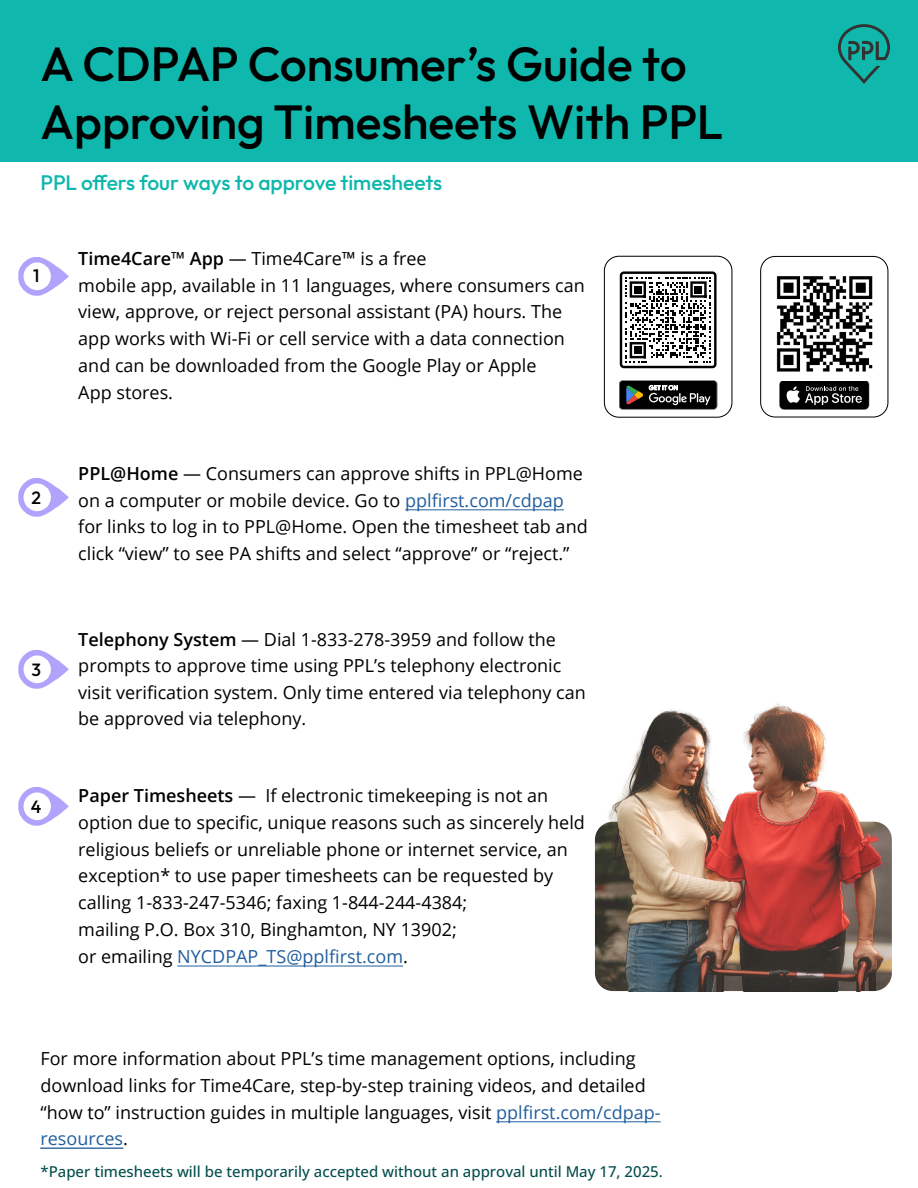
<style>
.page{position:relative;width:918px;height:1188px;background:#fff}
.page>*{position:absolute;margin:0;border:0;box-sizing:border-box;transform-origin:0 0}
.t1{font:500 48px/57.6px "Outfit";color:#000}
.t2{font:500 21px "Outfit";color:#0fb7ac}
.t3{font:18px/26.7px "Open Sans";color:#000}
.t4{font:500 17.7px "Outfit";color:#000}
.t5{font:500 15px "Open Sans";color:#004d4b}
.s1{font-weight:600}
.s2{color:#215e9e}
.s3{font-style:inherit}
</style>
<div class="page">
<div style="left:0;top:0;width:918px;height:162px;background:#0fb7ac"></div>
<svg style="left:838px;top:24px;width:52px;height:60px"></svg>
<img style="left:594px;top:702px;width:298px;height:289px">
<svg style="left:604px;top:256px;width:128px;height:162px"></svg>
<div style="left:695px;top:286px;width:7px;height:7px;background:#000"></div>
<svg style="left:760px;top:256px;width:128px;height:162px"></svg>
<img style="left:768px;top:267px;width:114px;height:114px">
<img style="left:18px;top:257px;width:51px;height:38px">
<img style="left:18px;top:479px;width:51px;height:38px">
<img style="left:18px;top:651px;width:51px;height:37px">
<img style="left:18px;top:787px;width:51px;height:38px">
<hr style="left:405px;top:509px;width:159px;height:1px;background:#215e9e">
<hr style="left:177px;top:966px;width:226px;height:1px;background:#215e9e">
<hr style="left:496px;top:1121px;width:165px;height:1px;background:#215e9e">
<hr style="left:40px;top:1148px;width:83px;height:1px;background:#215e9e">
<h1 class="t1" style="left:40px;top:37px;width:684px">A CDPAP Consumer’s Guide to<br>Approving Timesheets With PPL</h1>
<p class="t2" style="left:40px;top:169px;width:403px">PPL offers four ways to approve timesheets</p>
<p class="t4" style="left:33px;top:265px;width:8px">1</p>
<p class="t4" style="left:31px;top:486px;width:11px">2</p>
<p class="t4" style="left:31px;top:658px;width:11px">3</p>
<p class="t4" style="left:31px;top:795px;width:12px">4</p>
<p class="t3" style="left:78px;top:245px;width:508px"><span class="s1">Time4Care™ App</span> — Time4Care™ is a free<br>mobile app, available in 11 languages, where consumers can view, approve, or reject personal assistant (PA) hours. The app works with Wi-Fi or cell service with a data connection and can be downloaded from the Google Play or Apple<br>App stores.</p>
<p class="t3" style="left:78px;top:460px;width:511px"><span class="s1">PPL@Home</span> — Consumers can approve shifts in PPL@Home on a computer or mobile device. Go to <span class="s2">pplfirst.com/cdpap </span>for links to log in to PPL@Home. Open the timesheet tab and click “view” to see PA shifts and select “approve” or “reject.”</p>
<p class="t3" style="left:78px;top:625px;width:509px"><span class="s1">Telephony System</span> — Dial 1-833-278-3959 and follow the prompts to approve time using PPL’s telephony electronic visit verification system. <span class="s3">Only time entered via telephony can be approved via telephony.</span></p>
<p class="t3" style="left:78px;top:782px;width:508px"><span class="s1">Paper Timesheets</span> — If electronic timekeeping is not an option due to specific, unique reasons such as sincerely held religious beliefs or unreliable phone or internet service, an exception* to use paper timesheets can be requested by calling 1-833-247-5346; faxing 1-844-244-4384;<br>mailing P.O. Box 310, Binghamton, NY 13902;<br>or emailing <span class="s2">NYCDPAP_TS@pplfirst.com</span>.</p>
<p class="t3" style="left:40px;top:1045px;width:622px">For more information about PPL’s time management options, including download links for Time4Care, step-by-step training videos, and detailed “how to” instruction guides in multiple languages, visit <span class="s2">pplfirst.com/</span><span class="s2">cdpap&shy;resources</span>.</p>
<p class="t5" style="left:40px;top:1162px;width:624px">*Paper timesheets will be temporarily accepted without an approval until May 17, 2025.</p>
</div>
